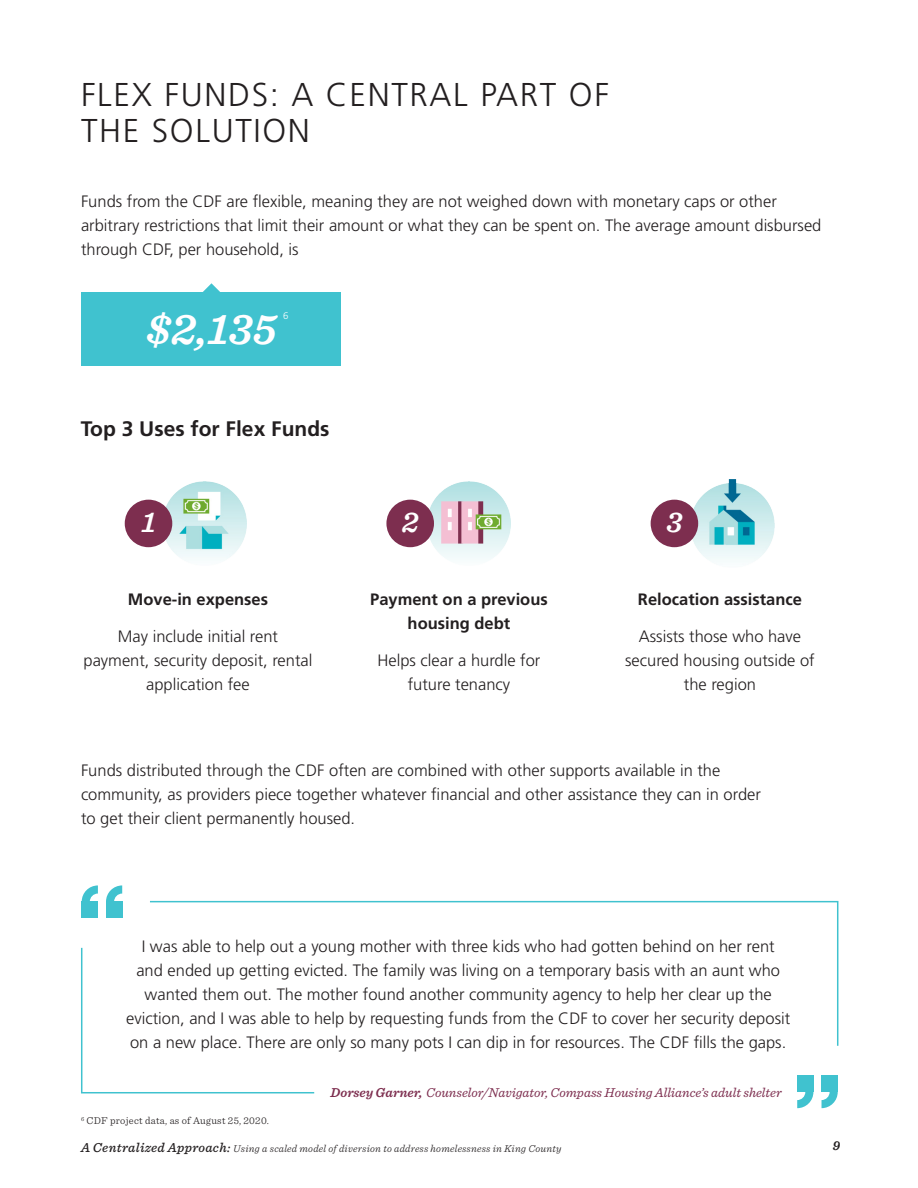
<style>
.page{position:relative;width:918px;height:1188px;background:#fff}
.page>*{position:absolute;margin:0;border:0;box-sizing:border-box;transform-origin:0 0}
.t1{font:italic 600 45px "Sentinel";color:#fffeff}
.Heading{font:300 33px/36px "Frutiger LT Std";letter-spacing:.05em;color:#231f20}
.t2{font:italic 600 30px "Sentinel";color:#fff}
.Heading_2{font:700 21px "Frutiger LT Std";color:#231f20}
.Body{font:300 16.5px/24px "Frutiger LT Std";color:#231f20;text-align:center}
.Body-2{font:700 16.5px/24px "Frutiger LT Std";color:#231f20;text-align:center}
.Body-3{font:italic 13.5px "Sentinel";color:#7d2e4f}
.t3{font:italic 600 13.5px "Sentinel";color:#231f20}
.t4{font:italic 300 10.5px "Sentinel";letter-spacing:.025em;color:#231f20}
.Body-4{font:300 10.5px "Sentinel";letter-spacing:.025em;color:#231f20}
.Body-5{font:300 9.6px "Frutiger LT Std";color:#fff}
.s1{font-weight:600}
.s2{font-weight:500;font-size:13.5px}
</style>
<div class="page">
<img style="left:691px;top:480px;width:84px;height:81px">
<img style="left:428px;top:481px;width:83px;height:78px">
<img style="left:162px;top:481px;width:84px;height:78px">
<div style="left:82px;top:292px;width:259px;height:73px;background:#40c2cf"></div>
<svg style="left:81px;top:947px;width:234px;height:147px"></svg>
<svg style="left:148px;top:900px;width:691px;height:147px"></svg>
<div style="left:106px;top:902px;width:16px;height:16px;background:#40c2cf"></div>
<svg style="left:106px;top:885px;width:16px;height:17px"></svg>
<div style="left:82px;top:902px;width:16px;height:16px;background:#40c2cf"></div>
<svg style="left:82px;top:885px;width:16px;height:17px"></svg>
<div style="left:797px;top:1076px;width:16px;height:16px;background:#40c2cf"></div>
<svg style="left:797px;top:1092px;width:16px;height:16px"></svg>
<div style="left:822px;top:1076px;width:16px;height:16px;background:#40c2cf"></div>
<svg style="left:822px;top:1092px;width:16px;height:16px"></svg>
<div style="left:125px;top:500px;width:47px;height:47px;background:#7d2e4f;border-radius:50%"></div>
<div style="left:386px;top:500px;width:48px;height:47px;background:#7d2e4f;border-radius:50%"></div>
<div style="left:651px;top:500px;width:47px;height:47px;background:#7d2e4f;border-radius:50%"></div>
<svg style="left:203px;top:283px;width:17px;height:9px"></svg>
<p class="Heading" style="left:81px;top:77px;width:530px">FLEX FUNDS: A CENTRAL PART OF<br>THE SOLUTION</p>
<p class="Body" style="left:81px;top:189px;width:742px;text-align:left">Funds from the CDF are flexible, meaning they are not weighed down with monetary caps or other arbitrary restrictions that limit their amount or what they can be spent on. The average amount disbursed through CDF, per household, is</p>
<p class="t1" style="left:146px;top:294px;width:132px">$2,135</p>
<p class="Body-5" style="left:283px;top:310px;width:7px">6</p>
<p class="Heading_2" style="left:81px;top:417px;width:250px">Top 3 Uses for Flex Funds</p>
<p class="t2" style="left:141px;top:499px;width:16px">1</p>
<p class="t2" style="left:402px;top:499px;width:19px">2</p>
<p class="t2" style="left:666px;top:499px;width:17px">3</p>
<p class="Body-2" style="left:128px;top:587px;width:142px">Move-in expenses</p>
<p class="Body" style="left:84px;top:625px;width:230px">May include initial rent payment, security deposit, rental application fee</p>
<p class="Body-2" style="left:370px;top:587px;width:179px">Payment on a previous housing debt</p>
<p class="Body" style="left:378px;top:649px;width:164px">Helps clear a hurdle for future tenancy</p>
<p class="Body-2" style="left:638px;top:587px;width:166px">Relocation assistance</p>
<p class="Body" style="left:625px;top:625px;width:191px">Assists those who have secured housing outside of the region</p>
<p class="Body" style="left:81px;top:759px;width:681px;text-align:left">Funds distributed through the CDF often are combined with other supports available in the community, as providers piece together whatever financial and other assistance they can in order to get their client permanently housed.</p>
<p class="Body" style="left:126px;top:934px;width:666px">I was able to help out a young mother with three kids who had gotten behind on her rent<br>and ended up getting evicted. The family was living on a temporary basis with an aunt who wanted them out. The mother found another community agency to help her clear up the eviction, and I was able to help by requesting funds from the CDF to cover her security deposit on a new place. There are only so many pots I can dip in for resources. The CDF fills the gaps.</p>
<p class="Body-3" style="left:331px;top:1082px;width:453px"><span class="s1">Dorsey Garner,</span> Counselor/Navigator, Compass Housing Alliance’s adult shelter</p>
<p class="Body-4" style="left:81px;top:1113px;width:189px"><sup>6</sup> CDF project data, as of August 25, 2020.</p>
<p class="t4" style="left:81px;top:1141px;width:482px"><span class="s2">A Centralized Approach:</span> Using a scaled model of diversion to address homelessness in King County</p>
<p class="t3" style="left:833px;top:1136px;width:9px">9</p>
</div>
